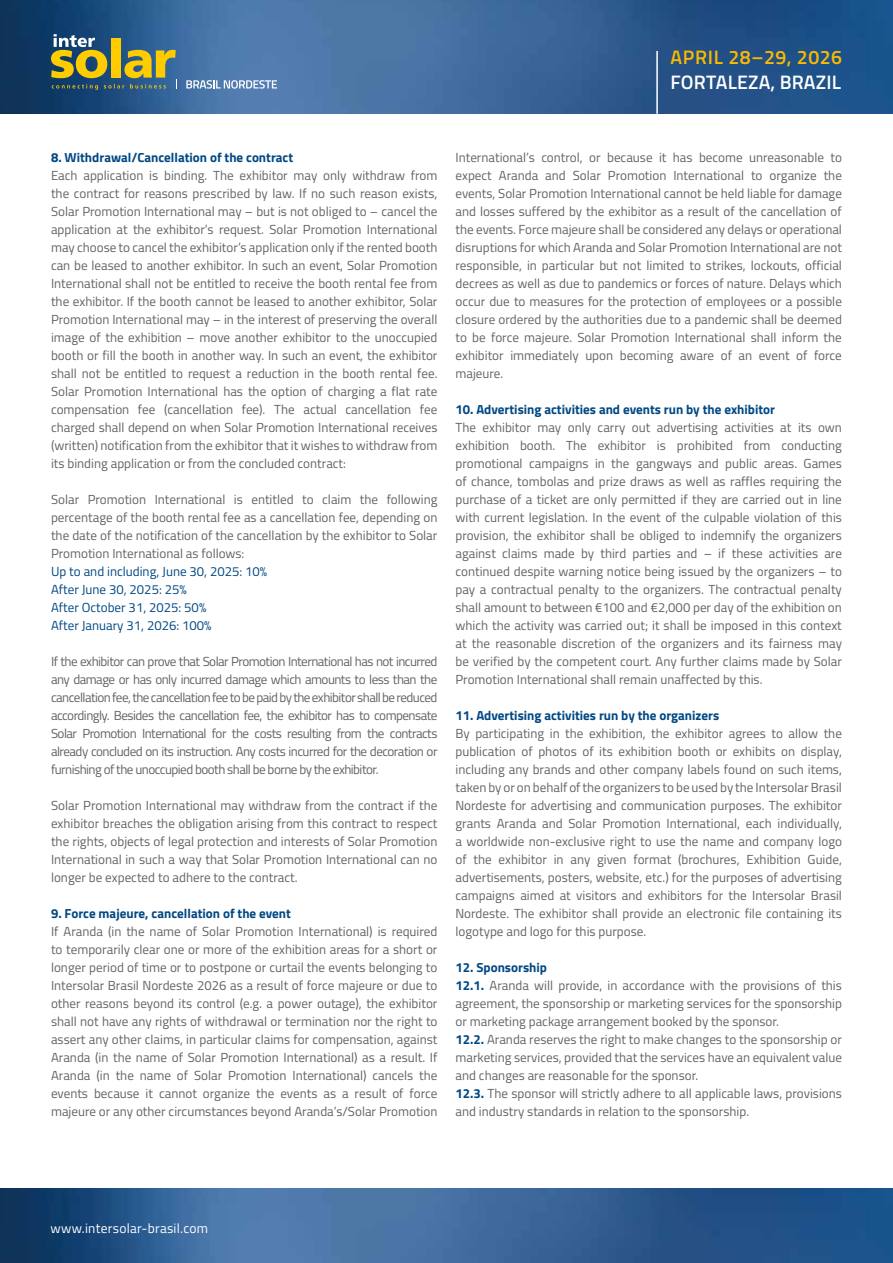
<style>
.page{position:relative;width:893px;height:1263px;background:#fff}
.page>*{position:absolute;margin:0;border:0;box-sizing:border-box;transform-origin:0 0}
.t1{font:600 19.5px "Titillium";letter-spacing:.01em;color:#fff}
.t2{font:600 19.5px "Titillium";letter-spacing:.025em;color:#fbba00}
.t3{font:13.5px "Titillium";letter-spacing:.02em;color:#fff}
.t4{font:13.2px/18px "Titillium";color:#646363;text-align:justify}
.t5{font:700 13.2px "Titillium";color:#004884}
.t6{font:13.2px/18px "Titillium";color:#004884}
.s1{font-weight:700;color:#004884}
</style>
<div class="page">
<img style="left:0;top:0;width:893px;height:114px">
<hr style="left:656px;top:51px;width:2px;height:63px;background:#fff">
<img style="left:0;top:1188px;width:893px;height:75px">
<svg style="left:186px;top:80px;width:91px;height:9px"></svg>
<svg style="left:51px;top:34px;width:126px;height:56px;background:#73805a"></svg>
<h1 class="t2" style="left:670px;top:42px;width:173px">APRIL 28–29, 2026</h1>
<h1 class="t1" style="left:670px;top:67px;width:172px">FORTALEZA, BRAZIL</h1>
<p class="t5" style="left:51px;top:147px;width:244px">8. Withdrawal/Cancellation of the contract</p>
<p class="t4" style="left:51px;top:166px;width:388px">Each application is binding. The exhibitor may only withdraw from the contract for reasons prescribed by law. If no such reason exists, Solar Promotion International may – but is not obliged to – cancel the application at the exhibitor’s request. Solar Promotion International may choose to cancel the exhibitor’s application only if the rented booth can be leased to another exhibitor. In such an event, Solar Promotion International shall not be entitled to receive the booth rental fee from the exhibitor. If the booth cannot be leased to another exhibitor, Solar Promotion International may – in the interest of preserving the overall image of the exhibition – move another exhibitor to the unoccupied booth or fill the booth in another way. In such an event, the exhibitor shall not be entitled to request a reduction in the booth rental fee.<br>Solar Promotion International has the option of charging a flat rate compensation fee (cancellation fee). The actual cancellation fee charged shall depend on when Solar Promotion International receives (written) notification from the exhibitor that it wishes to withdraw from its binding application or from the concluded contract:</p>
<p class="t4" style="left:51px;top:490px;width:388px">Solar Promotion International is entitled to claim the following percentage of the booth rental fee as a cancellation fee, depending on the date of the notification of the cancellation by the exhibitor to Solar Promotion International as follows:</p>
<p class="t6" style="left:51px;top:562px;width:218px">Up to and including, June 30, 2025: 10%<br>After June 30, 2025: 25%<br>After October 31, 2025: 50%<br>After January 31, 2026: 100%</p>
<p class="t4" style="left:51px;top:652px;width:388px">If the exhibitor can prove that Solar Promotion International has not incurred any damage or has only incurred damage which amounts to less than the cancellation fee, the cancellation fee to be paid by the exhibitor shall be reduced accordingly. Besides the cancellation fee, the exhibitor has to compensate Solar Promotion International for the costs resulting from the contracts already concluded on its instruction. Any costs incurred for the decoration or furnishing of the unoccupied booth shall be borne by the exhibitor.</p>
<p class="t4" style="left:51px;top:796px;width:388px">Solar Promotion International may withdraw from the contract if the exhibitor breaches the obligation arising from this contract to respect the rights, objects of legal protection and interests of Solar Promotion International in such a way that Solar Promotion International can no longer be expected to adhere to the contract.</p>
<p class="t5" style="left:51px;top:903px;width:241px">9. Force majeure, cancellation of the event</p>
<p class="t4" style="left:51px;top:922px;width:388px">If Aranda (in the name of Solar Promotion International) is required to temporarily clear one or more of the exhibition areas for a short or longer period of time or to postpone or curtail the events belonging to Intersolar Brasil Nordeste 2026 as a result of force majeure or due to other reasons beyond its control (e.g. a power outage), the exhibitor shall not have any rights of withdrawal or termination nor the right to assert any other claims, in particular claims for compensation, against Aranda (in the name of Solar Promotion International) as a result. If Aranda (in the name of Solar Promotion International) cancels the events because it cannot organize the events as a result of force majeure or any other circumstances beyond Aranda’s/Solar Promotion</p>
<p class="t4" style="left:455px;top:147px;width:388px">International’s control, or because it has become unreasonable to expect Aranda and Solar Promotion International to organize the events, Solar Promotion International cannot be held liable for damage and losses suffered by the exhibitor as a result of the cancellation of the events. Force majeure shall be considered any delays or operational disruptions for which Aranda and Solar Promotion International are not responsible, in particular but not limited to strikes, lockouts, official decrees as well as due to pandemics or forces of nature. Delays which occur due to measures for the protection of employees or a possible closure ordered by the authorities due to a pandemic shall be deemed to be force majeure. Solar Promotion International shall inform the exhibitor immediately upon becoming aware of an event of force majeure.</p>
<p class="t5" style="left:455px;top:399px;width:321px">10. Advertising activities and events run by the exhibitor</p>
<p class="t4" style="left:455px;top:417px;width:388px">The exhibitor may only carry out advertising activities at its own exhibition booth. The exhibitor is prohibited from conducting promotional campaigns in the gangways and public areas. Games of chance, tombolas and prize draws as well as raffles requiring the purchase of a ticket are only permitted if they are carried out in line with current legislation. In the event of the culpable violation of this provision, the exhibitor shall be obliged to indemnify the organizers against claims made by third parties and – if these activities are continued despite warning notice being issued by the organizers – to pay a contractual penalty to the organizers. The contractual penalty shall amount to between €100 and €2,000 per day of the exhibition on which the activity was carried out; it shall be imposed in this context at the reasonable discretion of the organizers and its fairness may be verified by the competent court. Any further claims made by Solar Promotion International shall remain unaffected by this.</p>
<p class="t5" style="left:455px;top:705px;width:265px">11. Advertising activities run by the organizers</p>
<p class="t4" style="left:455px;top:723px;width:388px">By participating in the exhibition, the exhibitor agrees to allow the publication of photos of its exhibition booth or exhibits on display, including any brands and other company labels found on such items, taken by or on behalf of the organizers to be used by the Intersolar Brasil Nordeste for advertising and communication purposes. The exhibitor grants Aranda and Solar Promotion International, each individually, a worldwide non-exclusive right to use the name and company logo of the exhibitor in any given format (brochures, Exhibition Guide, advertisements, posters, website, etc.) for the purposes of advertising campaigns aimed at visitors and exhibitors for the Intersolar Brasil Nordeste. The exhibitor shall provide an electronic file containing its logotype and logo for this purpose.</p>
<p class="t4" style="left:455px;top:957px;width:388px;text-align:left"><span class="s1">12. Sponsorship<br>12.1.</span> Aranda will provide, in accordance with the provisions of this agreement, the sponsorship or marketing services for the sponsorship or marketing package arrangement booked by the sponsor.<br><span class="s1">12.2.</span> Aranda reserves the right to make changes to the sponsorship or marketing services, provided that the services have an equivalent value and changes are reasonable for the sponsor.<br><span class="s1">12.3.</span> The sponsor will strictly adhere to all applicable laws, provisions and industry standards in relation to the sponsorship.</p>
<p class="t3" style="left:51px;top:1218px;width:159px">www.intersolar-brasil.com</p>
</div>
